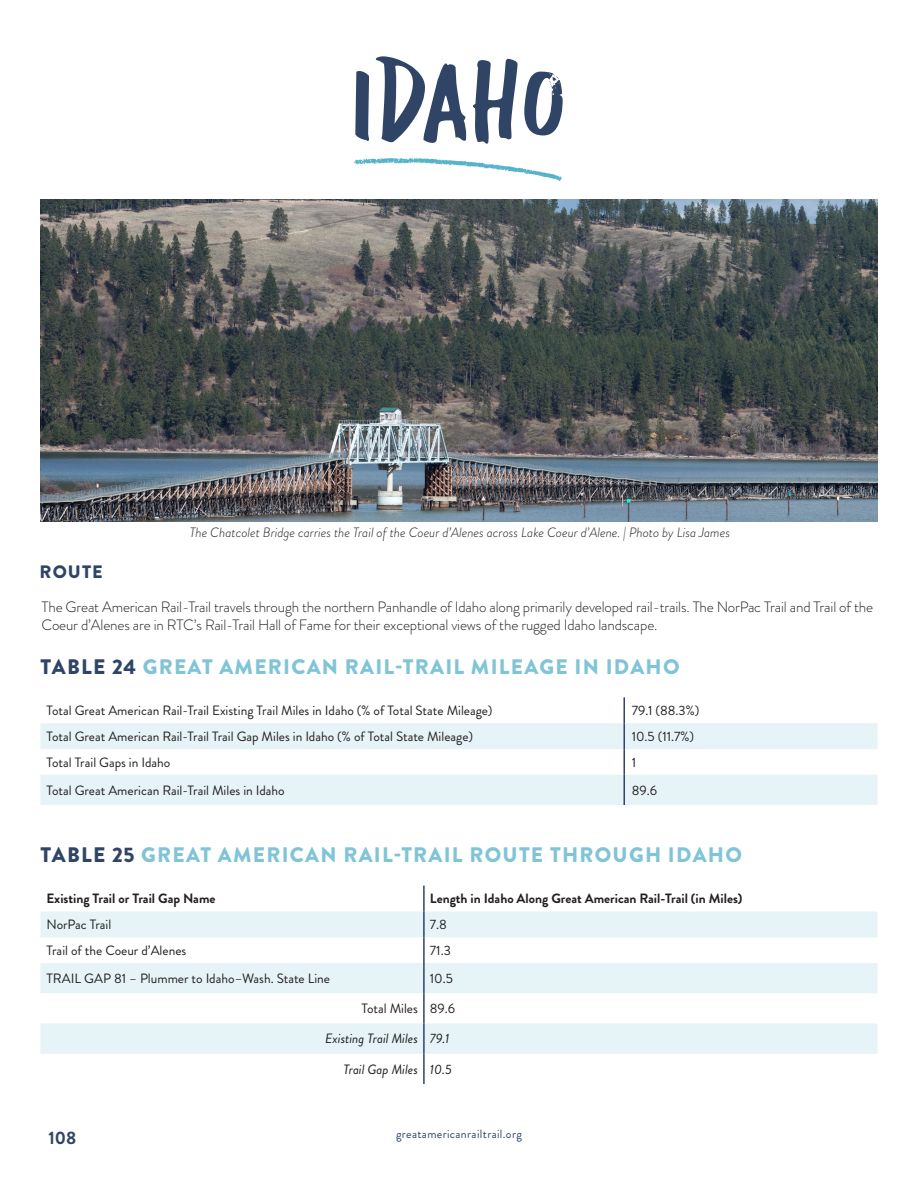
<style>
.page{position:relative;width:918px;height:1188px;background:#fff}
.page>*{position:absolute;margin:0;border:0;box-sizing:border-box;transform-origin:0 0}
.t1{font:112.5px "Buntaro";color:#304566}
.t2{font:900 21px "Brandon Grotesque";letter-spacing:.06em;color:#80c4d6}
.t3{font:900 18px "Brandon Grotesque";letter-spacing:.06em;color:#304566}
.Page{font:700 18px "Brandon Grotesque";color:#304566}
.Body_Copy{font:300 15px/18px "Brandon Grotesque";letter-spacing:-.01em;color:#231f20}
.t4{font:13.5px "Brandon Grotesque";color:#231f20}
.t5{font:italic 300 13.5px "Brandon Grotesque";color:#231f20}
.t6{font:700 13.5px "Brandon Grotesque";color:#231f20}
.t7{font:italic 13.5px "Brandon Grotesque";color:#231f20}
.t8{font:12px "Brandon Grotesque";letter-spacing:.03em;color:#304566}
.s1{color:#304566}
</style>
<div class="page">
<svg style="left:40px;top:723px;width:838px;height:82px;fill:#e6f3f7"></svg>
<hr style="left:623px;top:697px;width:2px;height:26px;background:#304566">
<hr style="left:623px;top:723px;width:2px;height:26px;background:#304566">
<hr style="left:623px;top:749px;width:2px;height:26px;background:#304566">
<hr style="left:623px;top:775px;width:2px;height:30px;background:#304566">
<svg style="left:40px;top:912px;width:838px;height:142px;fill:#e6f3f7"></svg>
<hr style="left:423px;top:886px;width:2px;height:26px;background:#304566">
<hr style="left:423px;top:912px;width:2px;height:25px;background:#304566">
<hr style="left:423px;top:937px;width:2px;height:26px;background:#304566">
<hr style="left:423px;top:963px;width:2px;height:30px;background:#304566">
<hr style="left:423px;top:993px;width:2px;height:30px;background:#304566">
<hr style="left:423px;top:1023px;width:2px;height:31px;background:#304566">
<hr style="left:423px;top:1054px;width:2px;height:30px;background:#304566">
<svg style="left:354px;top:157px;width:208px;height:24px"></svg>
<img style="left:40px;top:200px;width:838px;height:322px">
<p class="t1" style="left:352px;top:31px;width:216px">Idaho</p>
<h3 class="t3" style="left:40px;top:559px;width:65px">ROUTE</h3>
<p class="t5" style="left:190px;top:523px;width:542px">The Chatcolet Bridge carries the Trail of the Coeur d’Alenes across Lake Coeur d’Alene. | Photo by Lisa James</p>
<p class="Body_Copy" style="left:42px;top:598px;width:833px">The Great American Rail-Trail travels through the northern Panhandle of Idaho along primarily developed rail-trails. The NorPac Trail and Trail of the<br>Coeur d’Alenes are in RTC’s Rail-Trail Hall of Fame for their exceptional views of the rugged Idaho landscape.</p>
<h2 class="t2" style="left:41px;top:652px;width:640px"><span class="s1">TABLE 24</span> GREAT AMERICAN RAIL-TRAIL MILEAGE IN IDAHO</h2>
<p class="t4" style="left:46px;top:701px;width:448px">Total Great American Rail-Trail Existing Trail Miles in Idaho (% of Total State Mileage)</p>
<p class="t4" style="left:632px;top:701px;width:69px">79.1 (88.3%)</p>
<p class="t4" style="left:46px;top:727px;width:428px">Total Great American Rail-Trail Trail Gap Miles in Idaho (% of Total State Mileage)</p>
<p class="t4" style="left:632px;top:727px;width:64px">10.5 (11.7%)</p>
<p class="t4" style="left:46px;top:753px;width:125px">Total Trail Gaps in Idaho</p>
<p class="t4" style="left:632px;top:753px;width:6px">1</p>
<p class="t4" style="left:46px;top:781px;width:240px">Total Great American Rail-Trail Miles in Idaho</p>
<p class="t4" style="left:632px;top:781px;width:27px">89.6</p>
<h2 class="t2" style="left:41px;top:840px;width:703px"><span class="s1">TABLE 25</span> GREAT AMERICAN RAIL-TRAIL ROUTE THROUGH IDAHO</h2>
<p class="t6" style="left:46px;top:889px;width:171px">Existing Trail or Trail Gap Name</p>
<p class="t6" style="left:430px;top:889px;width:314px">Length in Idaho Along Great American Rail-Trail (in Miles)</p>
<p class="t4" style="left:46px;top:915px;width:66px">NorPac Trail</p>
<p class="t4" style="left:430px;top:915px;width:19px">7.8</p>
<p class="t4" style="left:46px;top:941px;width:141px">Trail of the Coeur d’Alenes</p>
<p class="t4" style="left:430px;top:941px;width:23px">71.3</p>
<p class="t4" style="left:46px;top:969px;width:285px">TRAIL GAP 81 – Plummer to Idaho–Wash. State Line</p>
<p class="t4" style="left:430px;top:969px;width:25px">10.5</p>
<p class="t4" style="left:362px;top:999px;width:58px">Total Miles</p>
<p class="t4" style="left:430px;top:999px;width:27px">89.6</p>
<p class="t7" style="left:325px;top:1029px;width:94px">Existing Trail Miles</p>
<p class="t7" style="left:430px;top:1029px;width:21px">79.1</p>
<p class="t7" style="left:343px;top:1060px;width:76px">Trail Gap Miles</p>
<p class="t7" style="left:430px;top:1060px;width:23px">10.5</p>
<p class="Page" style="left:49px;top:1125px;width:29px">108</p>
<p class="t8" style="left:396px;top:1125px;width:127px">greatamericanrailtrail.org</p>
</div>
